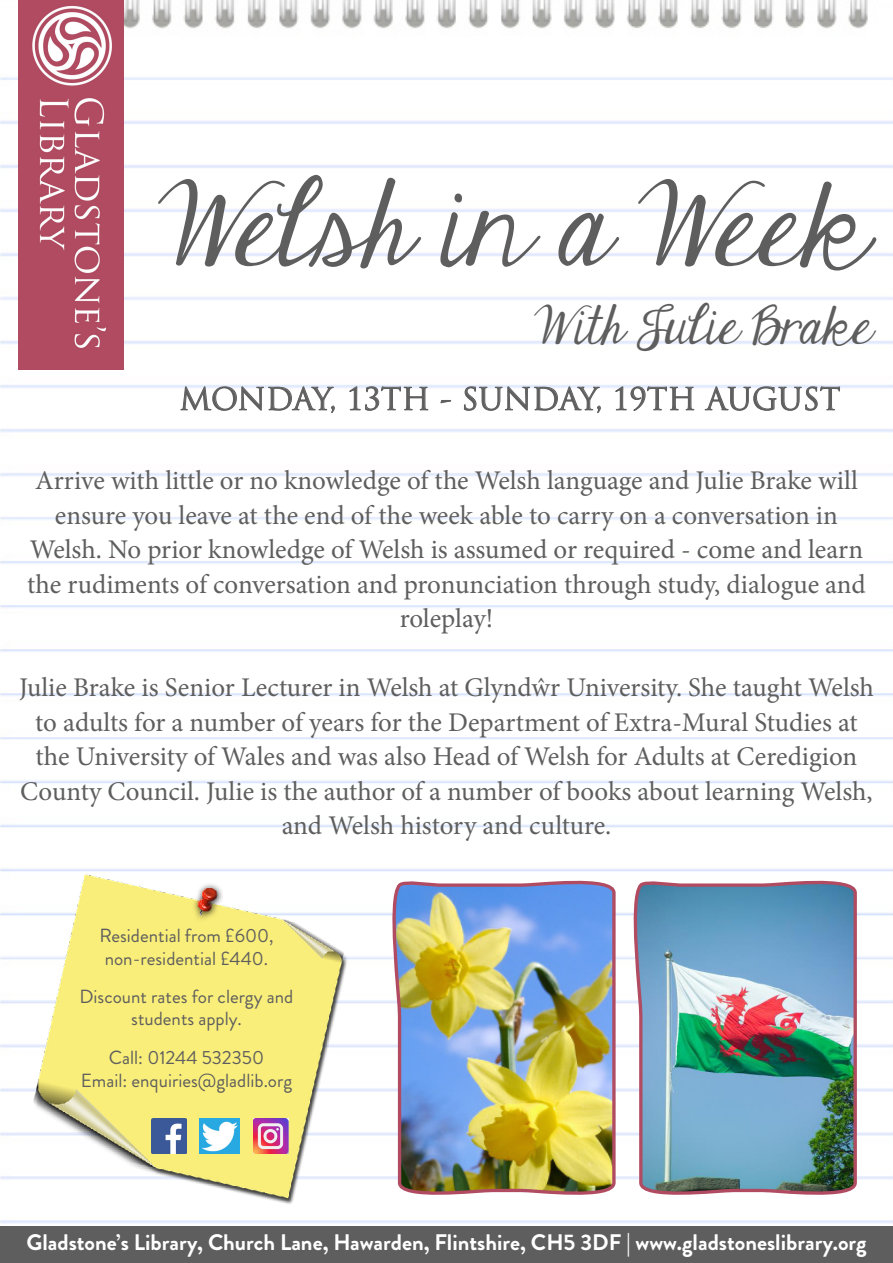
<style>
.page{position:relative;width:893px;height:1263px;background:#fff}
.page>*{position:absolute;margin:0;border:0;box-sizing:border-box;transform-origin:0 0}
.t1{font:99px "Janda Elegant Handwriting";letter-spacing:-.005em;color:#5e5e5e}
.t2{font:45px "Janda Elegant Handwriting";color:#5e5e5e}
.t3{font:30px "Trajan Pro";color:#5e5e5e}
.t4{font:27px/34.5px "Minion Pro";letter-spacing:-.005em;color:#5e5e5e;text-align:center}
.t5{font:700 22.5px "Brandon Grotesque";color:#fff}
.t6{font:19.05px/22.8px "Brandon Grotesque";color:#5e5e5e;text-align:center}
</style>
<div class="page">
<img style="left:0;top:0;width:893px;height:1224px">
<img style="left:18px;top:0;width:106px;height:370px">
<svg style="left:181px;top:387px;width:154px;height:26px"></svg>
<svg style="left:350px;top:387px;width:78px;height:23px"></svg>
<svg style="left:441px;top:399px;width:10px;height:4px"></svg>
<svg style="left:464px;top:387px;width:137px;height:26px"></svg>
<svg style="left:616px;top:387px;width:78px;height:24px"></svg>
<svg style="left:705px;top:387px;width:135px;height:23px"></svg>
<img style="left:18px;top:868px;width:337px;height:337px">
<img style="left:151px;top:1118px;width:35px;height:36px">
<img style="left:200px;top:1118px;width:40px;height:36px">
<img style="left:253px;top:1118px;width:35px;height:36px">
<img style="left:383px;top:875px;width:234px;height:325px">
<img style="left:624px;top:875px;width:234px;height:325px">
<div style="left:0;top:1226px;width:893px;height:37px;background:#5e5e5e"></div>
<p class="t1" style="left:158px;top:154px;width:709px">Welsh in a Week</p>
<p class="t2" style="left:535px;top:293px;width:338px">With Julie Brake</p>
<p class="t3" style="left:179px;top:380px;width:663px">MONDAY, 13TH - SUNDAY, 19TH AUGUST</p>
<p class="t4" style="left:27px;top:463px;width:840px">Arrive with little or no knowledge of the Welsh language and Julie Brake will ensure you leave at the end of the week able to carry on a conversation in Welsh. No prior knowledge of Welsh is assumed or required - come and learn the rudiments of conversation and pronunciation through study, dialogue and roleplay!</p>
<p class="t4" style="left:19px;top:670px;width:856px">Julie Brake is Senior Lecturer in Welsh at Glyndŵr University. She taught Welsh to adults for a number of years for the Department of Extra-Mural Studies at the University of Wales and was also Head of Welsh for Adults at Ceredigion County Council. Julie is the author of a number of books about learning Welsh, and Welsh history and culture.</p>
<p class="t6" style="left:99px;top:925px;width:175px">Residential from £600,</p>
<p class="t6" style="left:105px;top:947px;width:165px">non-residential £440.</p>
<p class="t6" style="left:80px;top:985px;width:215px">Discount rates for clergy and students apply.</p>
<p class="t6" style="left:109px;top:1047px;width:157px">Call: 01244 532350</p>
<p class="t6" style="left:81px;top:1069px;width:213px">Email: enquiries@gladlib.org</p>
<p class="t5" style="left:27px;top:1227px;width:841px">Gladstone’s Library, Church Lane, Hawarden, Flintshire, CH5 3DF | www.gladstoneslibrary.org</p>
</div>
